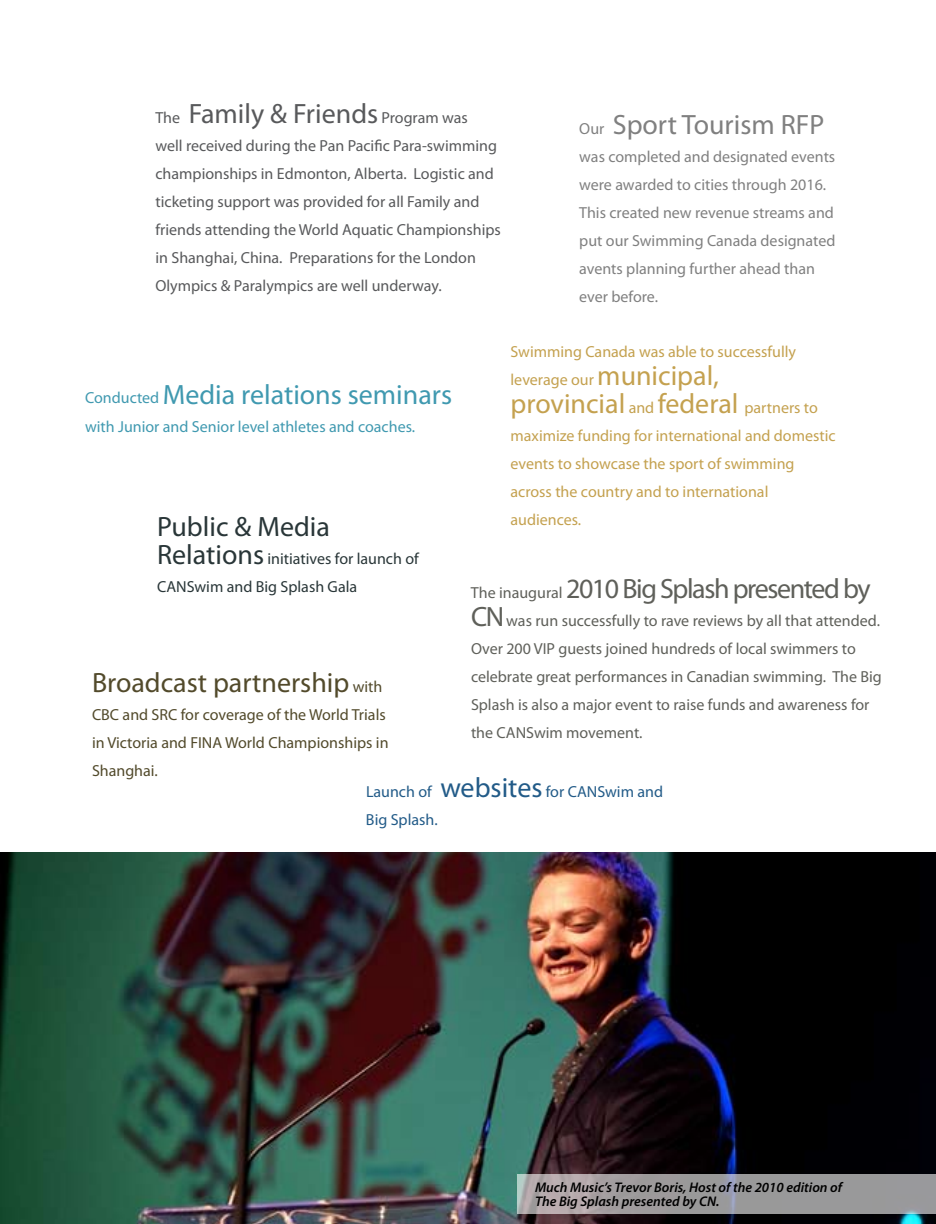
<style>
.page{position:relative;width:936px;height:1224px;background:#fff}
.page>*{position:absolute;margin:0;border:0;box-sizing:border-box;transform-origin:0 0}
.t1{font:28px "Myriad Pro";letter-spacing:-.05em;color:#5f605a}
.t2{font:28px "Myriad Pro";color:#4099b0}
.t3{font:28px "Myriad Pro";color:#c4a14f}
.t4{font:28px "Myriad Pro";color:#58595b}
.t5{font:28px "Myriad Pro";color:#524a2b}
.t6{font:28px "Myriad Pro";color:#808080}
.t7{font:28px "Myriad Pro";color:#293638}
.t8{font:16px/28px "Myriad Pro";color:#58595b}
.t9{font:16px/28px "Myriad Pro";color:#5f605a}
.t10{font:16px/28px "Myriad Pro";color:#c4a14f}
.t11{font:16px/28px "Myriad Pro";color:#808080}
.t12{font:16px/28px "Myriad Pro";color:#524a2b}
.t13{font:16px/28px "Myriad Pro";color:#293638}
.t14{font:16px "Myriad Pro";color:#4099b0}
.t15{font:16px/28px "Myriad Pro";color:#225b88}
.t16{font:italic 600 14px/14px "Myriad Pro";color:#000}
.s1{font-size:16px}
.s2{font-size:28px}
</style>
<div class="page">
<img style="left:0;top:852px;width:936px;height:372px">
<svg style="left:517px;top:1174px;width:419px;height:40px;fill:#99999a"></svg>
<h1 class="t4" style="left:155px;top:96px;width:314px"><span class="s1">The</span> Family &amp; Friends <span class="s1">Program was</span></h1>
<p class="t8" style="left:155px;top:131px;width:347px">well received during the Pan Pacific Para-swimming championships in Edmonton, Alberta. Logistic and ticketing support was provided for all Family and friends attending the World Aquatic Championships in Shanghai, China. Preparations for the London Olympics &amp; Paralympics are well underway.</p>
<h1 class="t6" style="left:579px;top:107px;width:247px"><span class="s1">Our</span> Sport Tourism RFP</h1>
<p class="t11" style="left:579px;top:142px;width:258px">was completed and designated events were awarded to cities through 2016.<br>This created new revenue streams and put our Swimming Canada designated avents planning further ahead than ever before.</p>
<p class="t10" style="left:511px;top:338px;width:287px">Swimming Canada was able to successfully leverage our <span class="s2">municipal,</span></p>
<h1 class="t3" style="left:511px;top:387px;width:309px">provincial <span class="s1">and</span> federal <span class="s1">partners to</span></h1>
<p class="t10" style="left:511px;top:422px;width:327px">maximize funding for international and domestic events to showcase the sport of swimming across the country and to international audiences.</p>
<h1 class="t2" style="left:85px;top:377px;width:369px"><span class="s1">Conducted</span> Media relations seminars</h1>
<p class="t14" style="left:85px;top:416px;width:332px">with Junior and Senior level athletes and coaches.</p>
<h1 class="t7" style="left:157px;top:510px;width:174px">Public &amp; Media</h1>
<p class="t13" style="left:157px;top:545px;width:263px"><span class="s2">Relations</span> initiatives for launch of<br>CANSwim and Big Splash Gala</p>
<h1 class="t1" style="left:471px;top:571px;width:401px"><span class="s1">The inaugural</span> 2010 Big Splash presented by</h1>
<p class="t9" style="left:471px;top:606px;width:412px"><span class="s2">CN</span> was run successfully to rave reviews by all that attended.<br>Over 200 VIP guests joined hundreds of local swimmers to celebrate great performances in Canadian swimming. The Big Splash is also a major event to raise funds and awareness for the CANSwim movement.</p>
<h1 class="t5" style="left:92px;top:665px;width:292px">Broadcast partnership <span class="s1">with</span></h1>
<p class="t12" style="left:92px;top:700px;width:298px">CBC and SRC for coverage of the World Trials in Victoria and FINA World Championships in<br>Shanghai.</p>
<p class="t15" style="left:366px;top:777px;width:299px">Launch of <span class="s2">websites</span> for CANSwim and<br>Big Splash.</p>
<p class="t16" style="left:535px;top:1180px;width:309px">Much Music’s Trevor Boris, Host of the 2010 edition of<br>The Big Splash presented by CN.</p>
</div>
